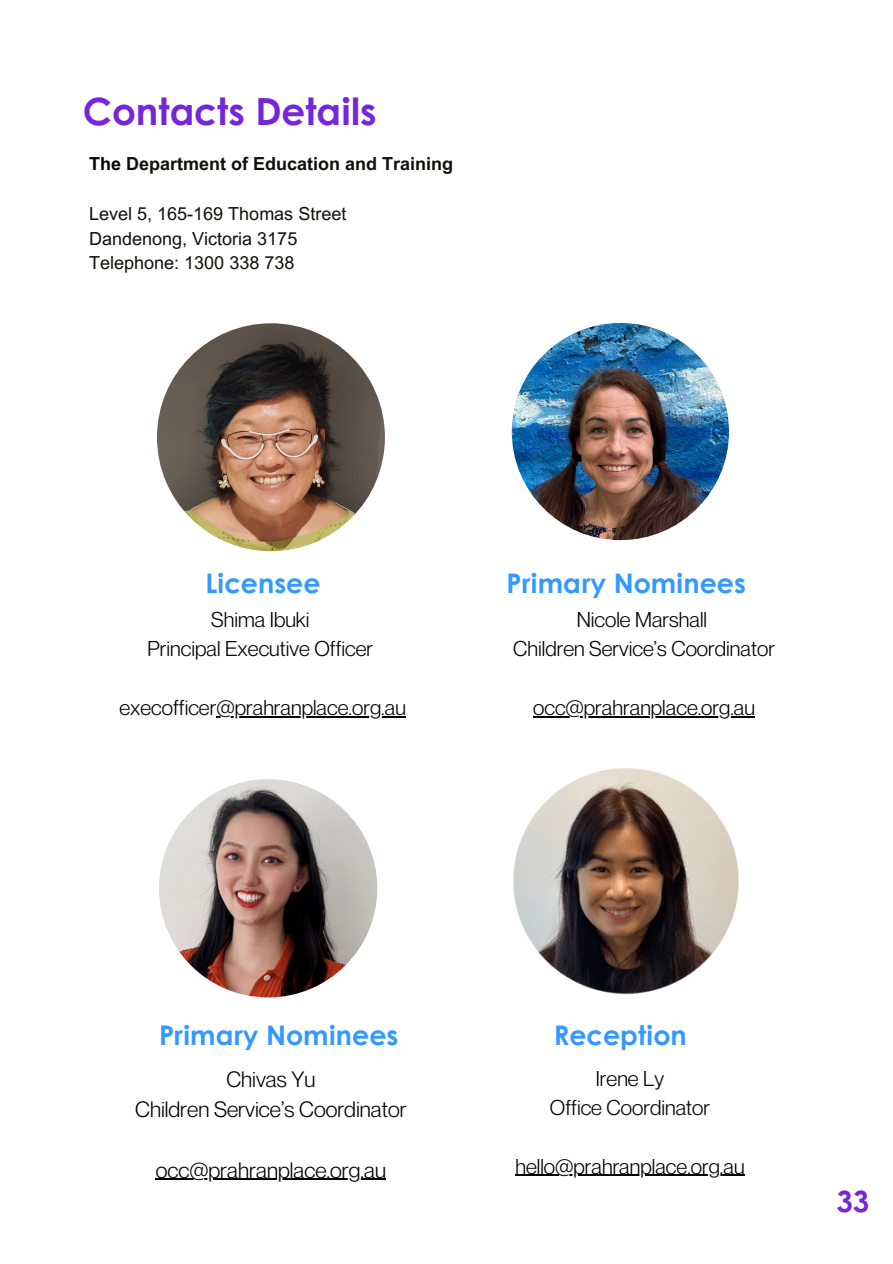
<style>
.page{position:relative;width:893px;height:1264px;background:#fff}
.page>*{position:absolute;margin:0;border:0;box-sizing:border-box;transform-origin:0 0}
.t1{font:700 37.5px "Century Gothic";color:#7526da}
.t2{font:700 29.25px "Century Gothic";color:#7526da}
.t3{font:700 27px "Century Gothic";color:#39f}
.t4{font:21.75px "Neue Montreal";color:#000}
.t5{font:21px "Neue Montreal";color:#000}
.t6{font:18px "Arial MT Pro";color:#100f0d}
.t7{font:700 18px "Arial MT Pro";color:#100f0d}
.s1{color:#000}
</style>
<div class="page">
<img style="left:159px;top:779px;width:218px;height:218px;border-radius:50%">
<img style="left:513px;top:768px;width:226px;height:227px">
<img style="left:157px;top:323px;width:228px;height:228px;border-radius:50%">
<img style="left:511px;top:323px;width:218px;height:217px;border-radius:50%">
<hr style="left:533px;top:716px;width:222px;height:1px;background:#000">
<hr style="left:216px;top:716px;width:190px;height:1px;background:#000">
<hr style="left:515px;top:1174px;width:229px;height:1px;background:#000">
<hr style="left:156px;top:1178px;width:230px;height:1px;background:#000">
<p class="t1" style="left:83px;top:83px;width:295px">Contacts Details</p>
<p class="t7" style="left:89px;top:157px;width:365px"><span class="s1">The</span> Department of Education and Training</p>
<p class="t6" style="left:89px;top:207px;width:258px">Level 5, 165-169 Thomas Street</p>
<p class="t6" style="left:89px;top:232px;width:209px">Dandenong, Victoria 3175</p>
<p class="t6" style="left:89px;top:256px;width:206px">Telephone: 1300 338 738</p>
<p class="t3" style="left:205px;top:562px;width:117px">Licensee</p>
<p class="t5" style="left:211px;top:606px;width:100px">Shima Ibuki</p>
<p class="t5" style="left:147px;top:636px;width:227px">Principal Executive Officer</p>
<p class="t5" style="left:119px;top:694px;width:288px">execofficer@prahranplace.org.au</p>
<p class="t3" style="left:506px;top:562px;width:241px">Primary Nominees</p>
<p class="t5" style="left:576px;top:606px;width:132px">Nicole Marshall</p>
<p class="t5" style="left:513px;top:636px;width:263px">Children Service’s Coordinator</p>
<p class="t5" style="left:533px;top:694px;width:223px">occ@prahranplace.org.au</p>
<p class="t3" style="left:159px;top:1014px;width:241px">Primary Nominees</p>
<p class="t4" style="left:226px;top:1065px;width:91px">Chivas Yu</p>
<p class="t4" style="left:135px;top:1095px;width:273px">Children Service’s Coordinator</p>
<p class="t4" style="left:156px;top:1156px;width:231px">occ@prahranplace.org.au</p>
<p class="t3" style="left:554px;top:1014px;width:134px">Reception</p>
<p class="t5" style="left:595px;top:1065px;width:70px">Irene Ly</p>
<p class="t5" style="left:550px;top:1094px;width:162px">Office Coordinator</p>
<p class="t5" style="left:515px;top:1153px;width:231px">hello@prahranplace.org.au</p>
<p class="t2" style="left:836px;top:1179px;width:34px">33</p>
</div>
